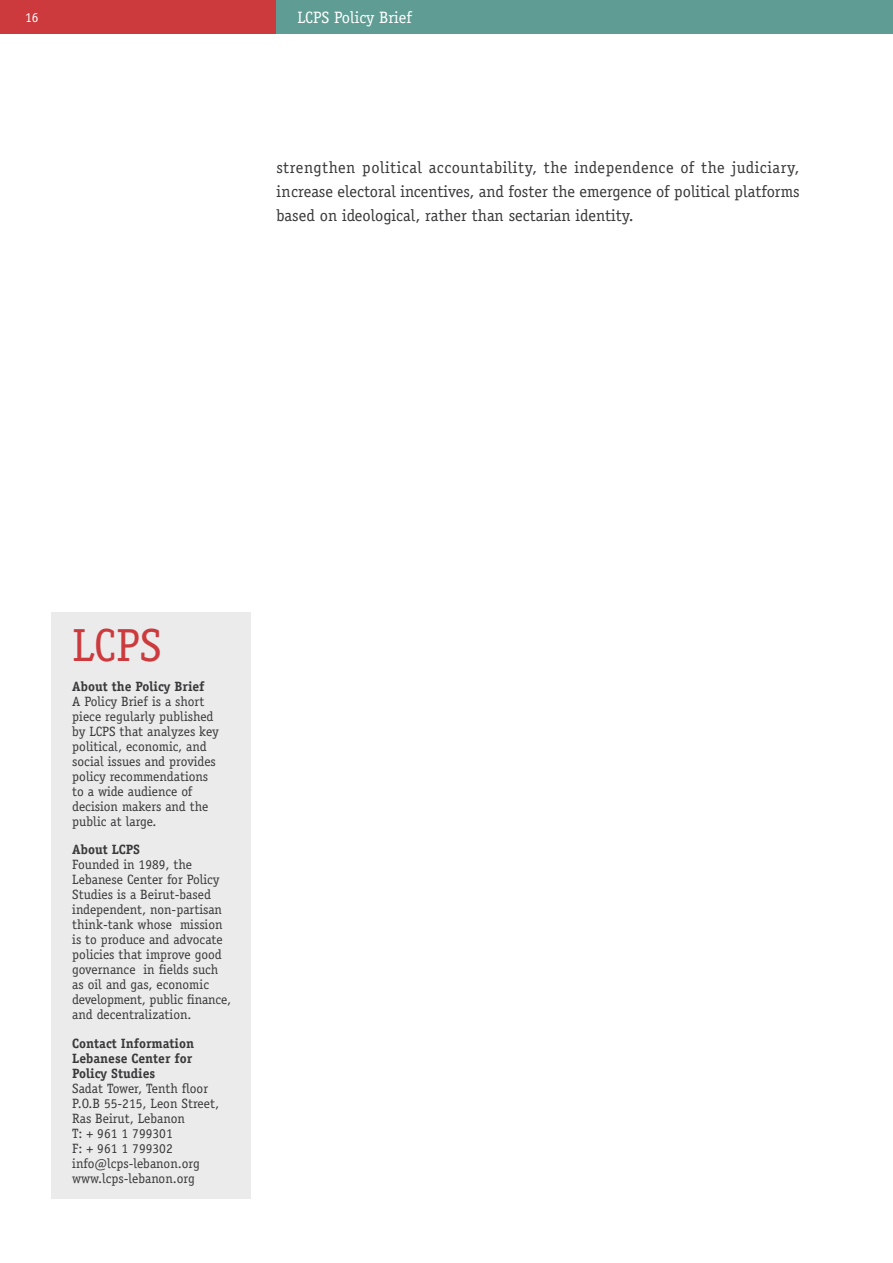
<style>
.page{position:relative;width:893px;height:1263px;background:#fff}
.page>*{position:absolute;margin:0;border:0;box-sizing:border-box;transform-origin:0 0}
.t1{font:46.5px "Officina Serif Std";color:#cc3a3d}
.t2{font:16.5px/24px "Officina Serif Std";color:#39383a;text-align:justify}
.t3{font:16.5px "Officina Serif Std";color:#fff}
.t4{font:13.5px/15px "Officina Serif Std";color:#39383a}
.t5{font:700 13.5px/15px "Officina Serif Std";color:#39383a}
.t6{font:13.5px "Officina Serif Std";color:#fff}
</style>
<div class="page">
<div style="left:0;top:0;width:276px;height:34px;background:#cc3a3d"></div>
<div style="left:276px;top:0;width:617px;height:34px;background:#5f9d94"></div>
<div style="left:51px;top:612px;width:200px;height:587px;background:#ebebeb"></div>
<p class="t6" style="left:25px;top:10px;width:15px">16</p>
<p class="t3" style="left:298px;top:7px;width:116px">LCPS Policy Brief</p>
<p class="t2" style="left:276px;top:156px;width:524px">strengthen political accountability, the independence of the judiciary, increase electoral incentives, and foster the emergence of political platforms based on ideological, rather than sectarian identity.</p>
<h1 class="t1" style="left:72px;top:617px;width:91px">LCPS</h1>
<p class="t5" style="left:72px;top:680px;width:134px">About the Policy Brief</p>
<p class="t4" style="left:72px;top:693px;width:148px">A Policy Brief is a short piece regularly published by LCPS that analyzes key political, economic, and social issues and provides policy recommendations to a wide audience of decision makers and the public at large.</p>
<p class="t5" style="left:72px;top:843px;width:69px">About LCPS</p>
<p class="t4" style="left:72px;top:857px;width:160px">Founded in 1989, the<br>Lebanese Center for Policy<br>Studies is a Beirut-based independent, non-partisan think-tank whose mission is to produce and advocate policies that improve good governance in fields such as oil and gas, economic development, public finance, and decentralization.</p>
<p class="t5" style="left:72px;top:1037px;width:123px">Contact Information<br>Lebanese Center for<br>Policy Studies</p>
<p class="t4" style="left:72px;top:1080px;width:148px">Sadat Tower, Tenth floor<br>P.O.B 55-215, Leon Street,<br>Ras Beirut, Lebanon<br>T: + 961 1 799301<br>F: + 961 1 799302 info@lcps-lebanon.org www.lcps-lebanon.org</p>
</div>
